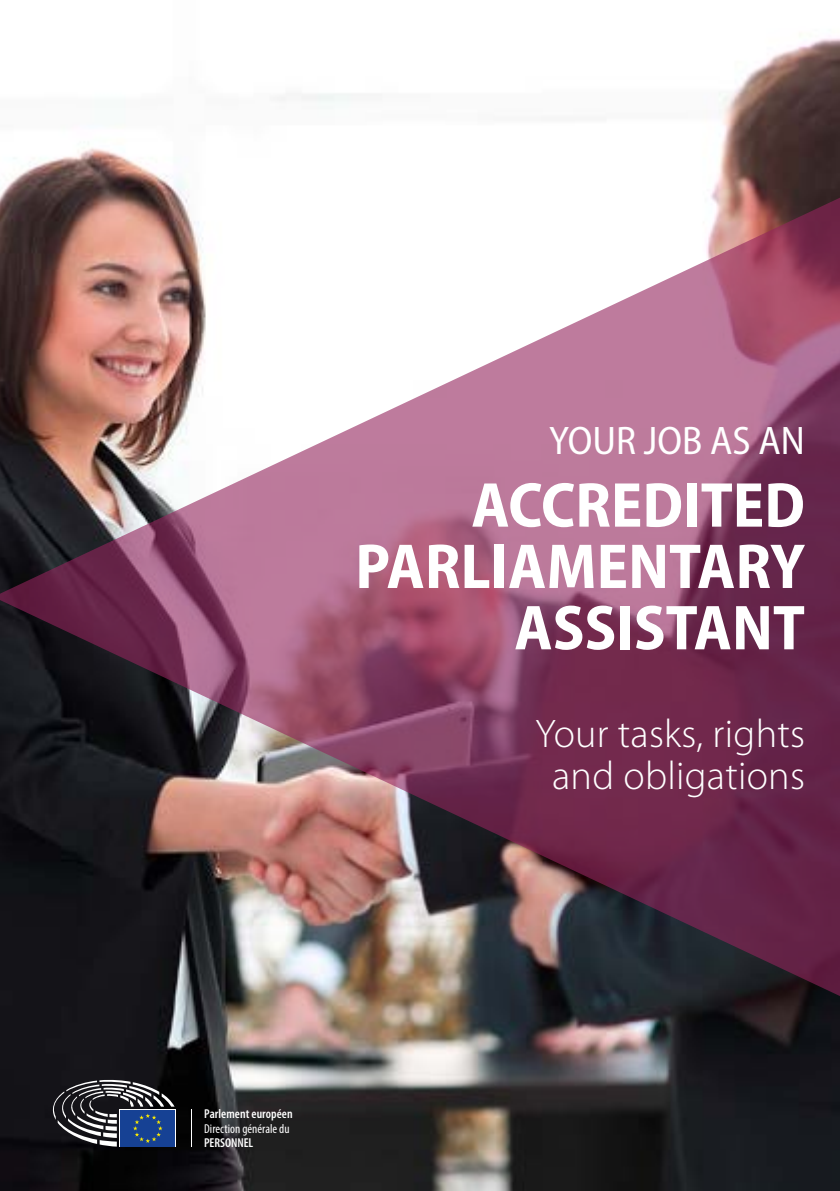
<style>
.page{position:relative;width:840px;height:1191px;background:#fff}
.page>*{position:absolute;margin:0;border:0;box-sizing:border-box;transform-origin:0 0}
.t1{font:700 semi-condensed 64px/61.4px "Myriad Pro";color:#fff;text-align:right}
.t2{font:300 40px/41.4px "Myriad Pro";letter-spacing:.005em;color:#fff;text-align:center}
.t3{font:semi-condensed 40px "Myriad Pro";color:#fff}
.t4{font:600 condensed 12.8px "Myriad Pro";letter-spacing:.005em;color:#fff}
.t5{font:condensed 12.8px "Myriad Pro";color:#fff}
</style>
<div class="page">
<img style="left:0;top:34px;width:839px;height:1157px">
<img style="left:0;top:190px;width:839px;height:814px">
<hr style="left:191px;top:1109px;width:1px;height:38px;background:#fff">
<svg style="left:120px;top:1109px;width:56px;height:38px"></svg>
<div style="left:120px;top:1110px;width:55px;height:36px;background:#164194"></div>
<svg style="left:47px;top:1079px;width:127px;height:67px"></svg>
<p class="t3" style="left:549px;top:419px;width:257px">YOUR JOB AS AN</p>
<p class="t1" style="left:355px;top:475px;width:451px">ACCREDITED<br>PARLIAMENTARY<br>ASSISTANT</p>
<p class="t2" style="left:535px;top:714px;width:271px">Your tasks, rights and obligations</p>
<p class="t4" style="left:204px;top:1107px;width:90px">Parlement européen</p>
<p class="t5" style="left:204px;top:1120px;width:87px">Direction générale du</p>
<p class="t4" style="left:204px;top:1135px;width:51px">PERSONNEL</p>
</div>
